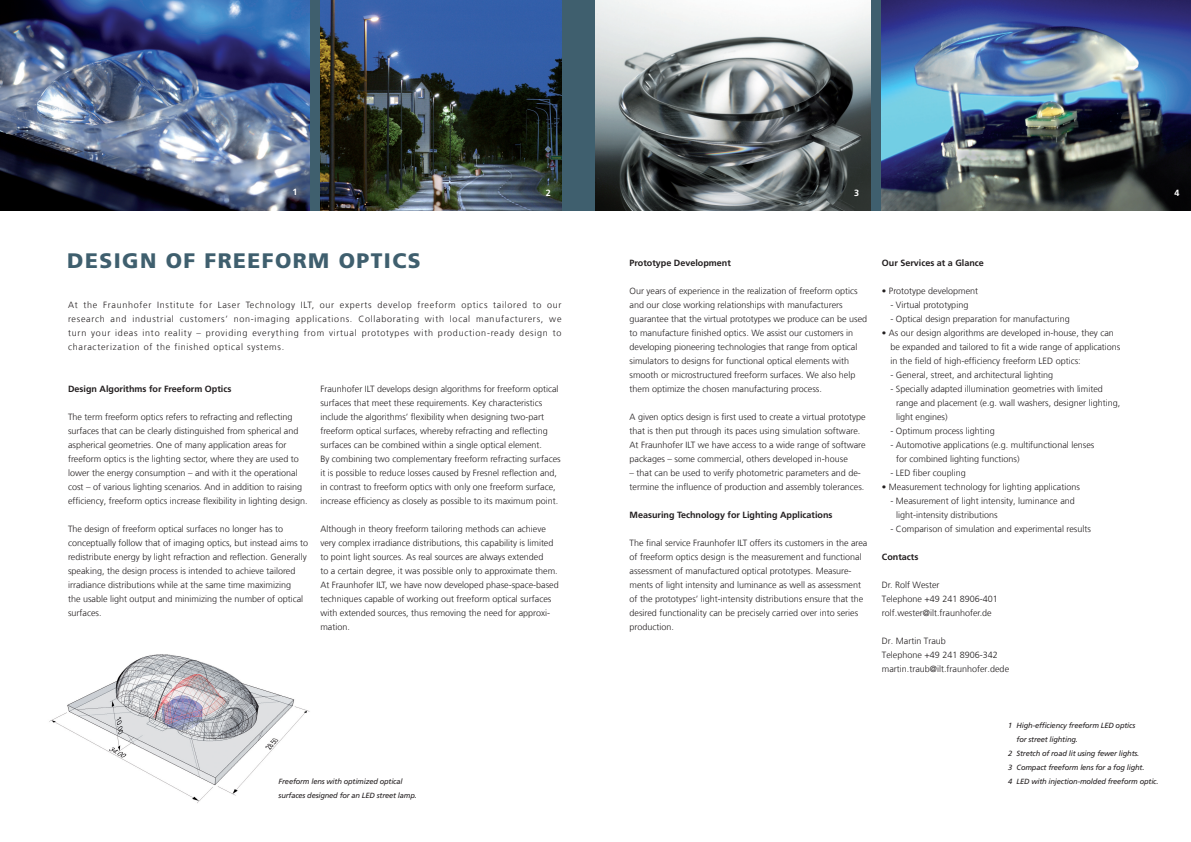
<style>
.page{position:relative;width:1191px;height:842px;background:#fff}
.page>*{position:absolute;margin:0;border:0;box-sizing:border-box;transform-origin:0 0}
.t1{font:900 21px "Frutiger LT Com";letter-spacing:.07em;color:#3f5f6e}
.t2{font:300 9px/14px "Frutiger LT Com";color:#231f20}
.t3{font:700 9px "Frutiger LT Com";color:#231f20}
.t4{font:700 9px "Frutiger LT Com";color:#fff}
.t5{font:italic 7.5px/14px "Frutiger LT Com";letter-spacing:-.02em;color:#231f20}
</style>
<div class="page">
<div style="left:0;top:0;width:1191px;height:210px;background:#3f5f6e"></div>
<img style="left:0;top:0;width:309px;height:210px">
<img style="left:320px;top:0;width:241px;height:210px">
<img style="left:882px;top:0;width:309px;height:210px">
<img style="left:595px;top:0;width:275px;height:210px">
<img style="left:49px;top:654px;width:261px;height:149px">
<p class="t4" style="left:293px;top:187px;width:7px">1</p>
<p class="t4" style="left:546px;top:188px;width:7px">2</p>
<p class="t4" style="left:854px;top:188px;width:7px">3</p>
<p class="t4" style="left:1174px;top:188px;width:7px">4</p>
<h1 class="t1" style="left:67px;top:248px;width:154px">DESIGN OF FREEFORM</h1>
<h1 class="t1" style="left:339px;top:248px;width:15px">OPTICS</h1>
<p class="t2" style="left:68px;top:298px;width:495px;text-align:justify">At the Fraunhofer Institute for Laser Technology ILT, our experts develop freeform optics tailored to our research and industrial customers’ non-imaging applications. Collaborating with local manufacturers, we turn your ideas into reality – providing everything from virtual prototypes with production-ready design to characterization of the finished optical systems.</p>
<p class="t3" style="left:68px;top:384px;width:165px">Design Algorithms for Freeform Optics</p>
<p class="t2" style="left:68px;top:410px;width:241px">The term freeform optics refers to refracting and reflecting surfaces that can be clearly distinguished from spherical and aspherical geometries. One of many application areas for freeform optics is the lighting sector, where they are used to lower the energy consumption – and with it the operational cost – of various lighting scenarios. And in addition to raising efficiency, freeform optics increase flexibility in lighting design.</p>
<p class="t2" style="left:68px;top:522px;width:242px">The design of freeform optical surfaces no longer has to conceptually follow that of imaging optics, but instead aims to redistribute energy by light refraction and reflection. Generally speaking, the design process is intended to achieve tailored irradiance distributions while at the same time maximizing<br>the usable light output and minimizing the number of optical surfaces.</p>
<p class="t2" style="left:320px;top:382px;width:242px">Fraunhofer ILT develops design algorithms for freeform optical surfaces that meet these requirements. Key characteristics include the algorithms’ flexibility when designing two-part freeform optical surfaces, whereby refracting and reflecting surfaces can be combined within a single optical element.<br>By combining two complementary freeform refracting surfaces it is possible to reduce losses caused by Fresnel reflection and, in contrast to freeform optics with only one freeform surface, increase efficiency as closely as possible to its maximum point.</p>
<p class="t2" style="left:320px;top:522px;width:240px">Although in theory freeform tailoring methods can achieve very complex irradiance distributions, this capability is limited to point light sources. As real sources are always extended<br>to a certain degree, it was possible only to approximate them.<br>At Fraunhofer ILT, we have now developed phase-space-based techniques capable of working out freeform optical surfaces with extended sources, thus removing the need for approxi&shy;mation.</p>
<p class="t5" style="left:279px;top:774px;width:140px">Freeform lens with optimized optical surfaces designed for an LED street lamp.</p>
<p class="t3" style="left:629px;top:258px;width:103px">Prototype Development</p>
<p class="t2" style="left:629px;top:284px;width:239px">Our years of experience in the realization of freeform optics and our close working relationships with manufacturers guarantee that the virtual prototypes we produce can be used to manufacture finished optics. We assist our customers in developing pioneering technologies that range from optical simulators to designs for functional optical elements with smooth or microstructured freeform surfaces. We also help them optimize the chosen manufacturing process.</p>
<p class="t2" style="left:629px;top:410px;width:238px">A given optics design is first used to create a virtual prototype that is then put through its paces using simulation software.<br>At Fraunhofer ILT we have access to a wide range of software packages – some commercial, others developed in-house</p>
<p class="t2" style="left:629px;top:466px;width:236px">– that can be used to verify photometric parameters and de&shy;termine the influence of production and assembly tolerances.</p>
<p class="t3" style="left:629px;top:510px;width:205px">Measuring Technology for Lighting Applications</p>
<p class="t2" style="left:629px;top:536px;width:239px">The final service Fraunhofer ILT offers its customers in the area of freeform optics design is the measurement and functional assessment of manufactured optical prototypes. Measure&shy;ments of light intensity and luminance as well as assessment of the prototypes’ light-intensity distributions ensure that the desired functionality can be precisely carried over into series production.</p>
<p class="t3" style="left:882px;top:258px;width:104px">Our Services at a Glance</p>
<p class="t2" style="left:882px;top:284px;width:98px">• Prototype development</p>
<p class="t2" style="left:890px;top:298px;width:79px">- Virtual prototyping</p>
<p class="t2" style="left:890px;top:312px;width:181px">- Optical design preparation for manufacturing</p>
<p class="t2" style="left:890px;top:326px;width:231px;text-indent:-9px">• As our design algorithms are developed in-house, they can be expanded and tailored to fit a wide range of applications in the field of high-efficiency freeform LED optics:</p>
<p class="t2" style="left:890px;top:368px;width:164px">- General, street, and architectural lighting</p>
<p class="t2" style="left:896px;top:382px;width:226px;text-indent:-6px">- Specially adapted illumination geometries with limited range and placement (e.g. wall washers, designer lighting, light engines)</p>
<p class="t2" style="left:890px;top:424px;width:106px">- Optimum process lighting</p>
<p class="t2" style="left:896px;top:438px;width:200px;text-indent:-6px">- Automotive applications (e.g. multifunctional lenses for combined lighting functions)</p>
<p class="t2" style="left:890px;top:466px;width:77px">- LED fiber coupling</p>
<p class="t2" style="left:882px;top:480px;width:199px">• Measurement technology for lighting applications</p>
<p class="t2" style="left:896px;top:494px;width:180px;text-indent:-6px">- Measurement of light intensity, luminance and light-intensity distributions</p>
<p class="t2" style="left:890px;top:522px;width:202px">- Comparison of simulation and experimental results</p>
<p class="t3" style="left:882px;top:552px;width:38px">contacts</p>
<p class="t2" style="left:882px;top:578px;width:117px">Dr. Rolf Wester<br>Telephone +49 241 8906-401 rolf.wester@ilt.fraunhofer.de</p>
<p class="t2" style="left:882px;top:634px;width:129px">Dr. Martin Traub<br>Telephone +49 241 8906-342 martin.traub@ilt.fraunhofer.dede</p>
<p class="t5" style="left:1008px;top:718px;width:129px">1 High-efficiency freeform LED optics</p>
<p class="t5" style="left:1016px;top:732px;width:63px">for street lighting.</p>
<p class="t5" style="left:1008px;top:746px;width:133px">2 Stretch of road lit using fewer lights.</p>
<p class="t5" style="left:1008px;top:760px;width:138px">3 Compact freeform lens for a fog light.</p>
<p class="t5" style="left:1008px;top:774px;width:152px">4 LED with injection-molded freeform optic.</p>
</div>
